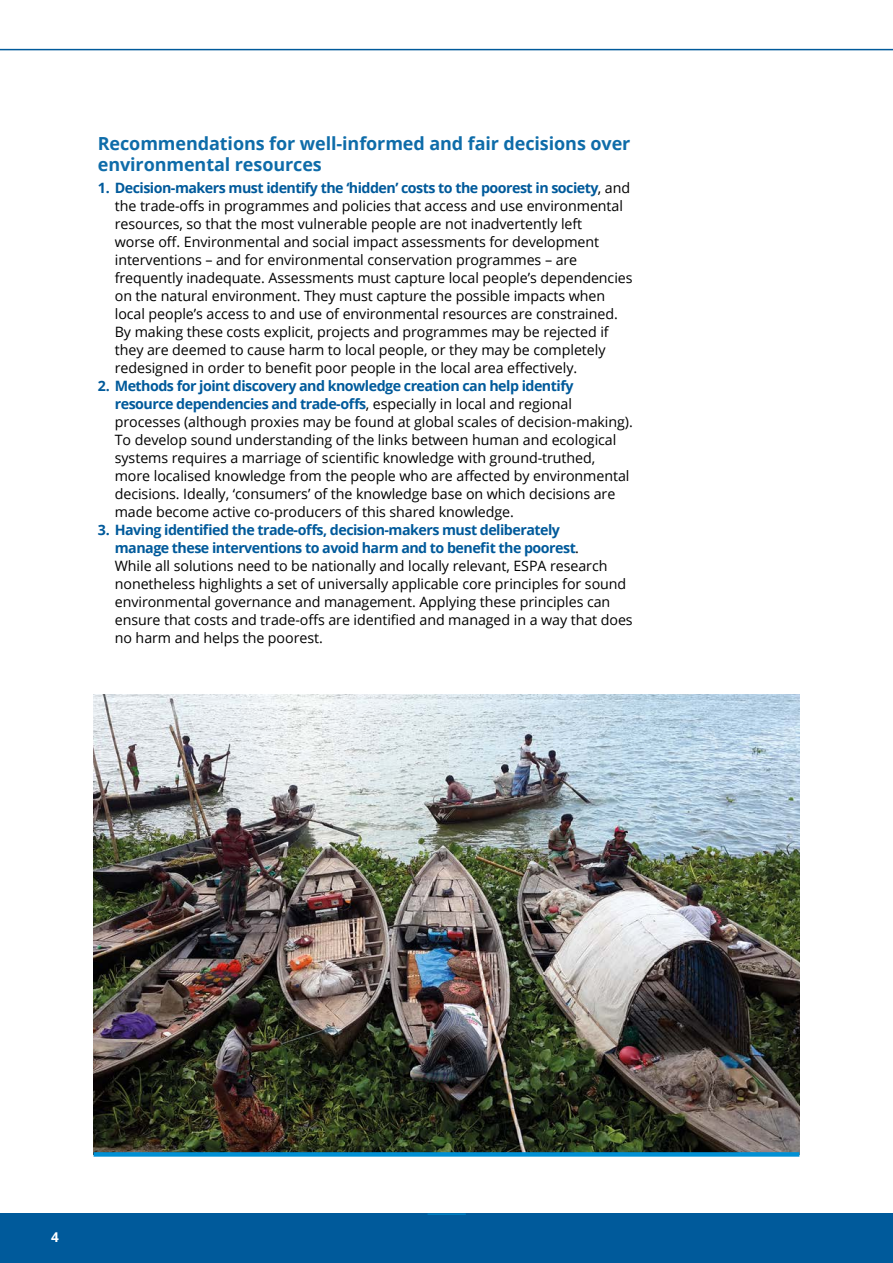
<style>
.page{position:relative;width:893px;height:1263px;background:#fff}
.page>*{position:absolute;margin:0;border:0;box-sizing:border-box;transform-origin:0 0}
.Heading_2{font:700 18px/21px "Open Sans";letter-spacing:-.005em;color:#0e6ca9}
.t1{font:14.25px/18px "Open Sans";letter-spacing:-.005em;color:#000}
.t2{font:700 13.5px "Open Sans";color:#fff}
.s1{font-weight:700;color:#005a9b}
</style>
<div class="page">
<div style="left:0;top:1214px;width:893px;height:49px;background:#005a9b"></div>
<hr style="left:428px;top:1214px;width:38px;height:1px;background:#0090d4">
<hr style="left:0;top:49px;width:893px;height:1px;background:#005a9b">
<img style="left:94px;top:694px;width:705px;height:458px">
<div style="left:94px;top:1152px;width:705px;height:5px;background:#0090d4"></div>
<p class="Heading_2" style="left:98px;top:132px;width:534px">Recommendations for well-informed and fair decisions over environmental resources</p>
<p class="t1" style="left:115px;top:179px;width:519px;text-indent:-17px"><span class="s1">1. Decision-makers must identify the ‘hidden’ costs to the poorest in society</span>, and the trade-offs in programmes and policies that access and use environmental resources, so that the most vulnerable people are not inadvertently left<br>worse off. Environmental and social impact assessments for development interventions – and for environmental conservation programmes – are frequently inadequate. Assessments must capture local people’s dependencies on the natural environment. They must capture the possible impacts when local people’s access to and use of environmental resources are constrained.<br>By making these costs explicit, projects and programmes may be rejected if they are deemed to cause harm to local people, or they may be completely redesigned in order to benefit poor people in the local area effectively.</p>
<p class="t1" style="left:115px;top:377px;width:519px;text-indent:-17px"><span class="s1">2. Methods for joint discovery and knowledge creation can help identify resource dependencies and trade-offs</span>, especially in local and regional processes (although proxies may be found at global scales of decision-making).<br>To develop sound understanding of the links between human and ecological systems requires a marriage of scientific knowledge with ground-truthed, more localised knowledge from the people who are affected by environmental decisions. Ideally, ‘consumers’ of the knowledge base on which decisions are made become active co-producers of this shared knowledge.</p>
<p class="t1" style="left:115px;top:521px;width:519px;text-indent:-17px"><span class="s1">3. Having identified the trade-offs, decision-makers must deliberately<br>manage these interventions to avoid harm and to benefit the poorest</span>.<br>While all solutions need to be nationally and locally relevant, ESPA research nonetheless highlights a set of universally applicable core principles for sound environmental governance and management. Applying these principles can ensure that costs and trade-offs are identified and managed in a way that does no harm and helps the poorest.</p>
<p class="t2" style="left:51px;top:1228px;width:9px">4</p>
</div>
